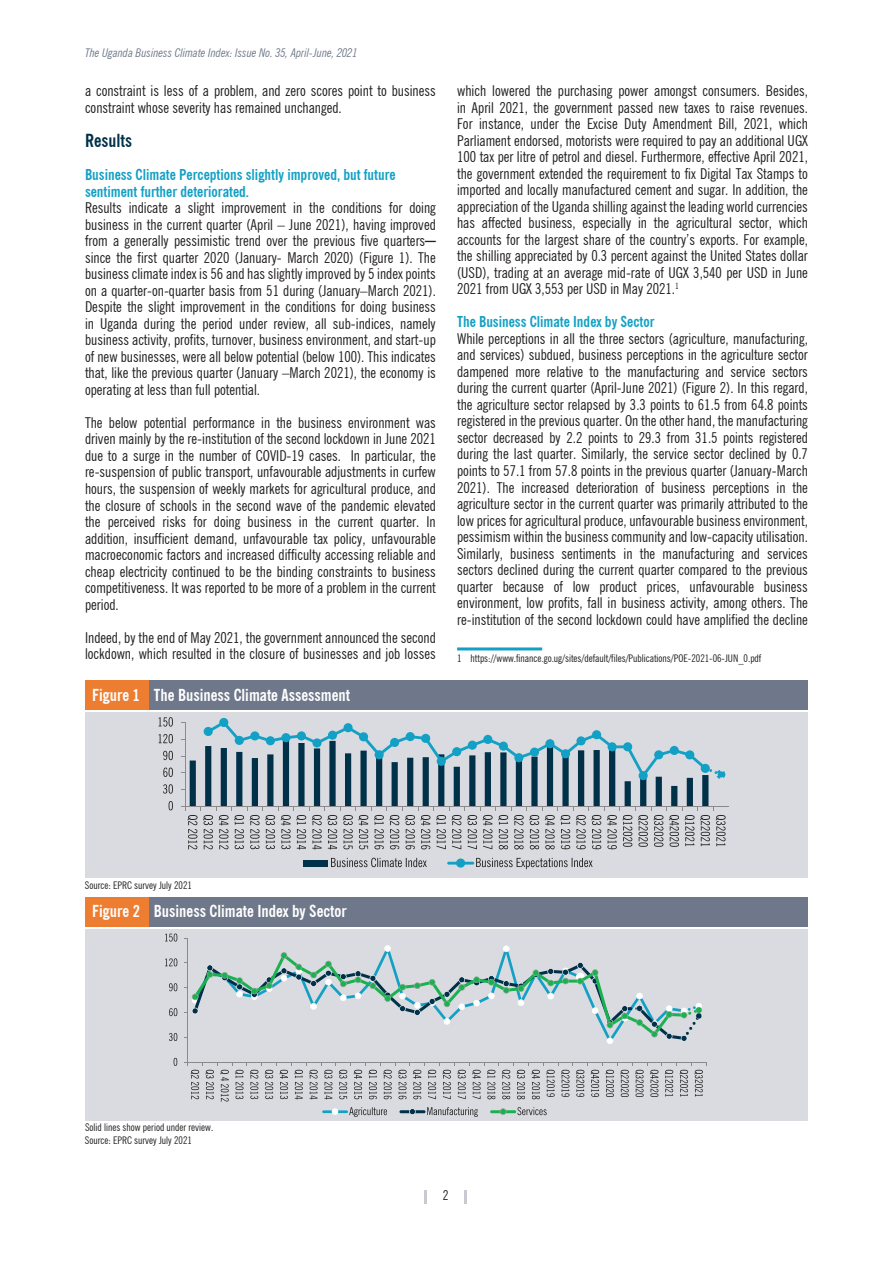
<style>
.page{position:relative;width:893px;height:1263px;background:#fff}
.page>*{position:absolute;margin:0;border:0;box-sizing:border-box;transform-origin:0 0}
.Heading_1{font:700 condensed 18px "News Gothic BT";color:#003149}
.t1{font:700 condensed 16.5px "News Gothic BT";color:#fff}
.Default{font:condensed 15px/16.5px "News Gothic BT";color:#231f20;text-align:justify}
.Heading_2{font:700 condensed 15px/16.5px "News Gothic BT";color:#13a0c5}
.t2{font:condensed 13.5px "News Gothic BT";color:#231f20}
.t3{font:italic condensed 12px "News Gothic BT";color:#6f798a}
.t4{font:condensed 10.5px "News Gothic BT";color:#231f20}
.s1{font-family:"Arial";font-stretch:normal}
</style>
<div class="page">
<svg style="left:424px;top:1190px;width:3px;height:13px"></svg>
<svg style="left:464px;top:1190px;width:3px;height:13px"></svg>
<div style="left:85px;top:712px;width:723px;height:166px;background:#d9dbe0"></div>
<div style="left:85px;top:929px;width:723px;height:191px;background:#d9dbe0"></div>
<div style="left:85px;top:680px;width:723px;height:30px;background:#6f788a"></div>
<div style="left:85px;top:897px;width:723px;height:30px;background:#6f788a"></div>
<div style="left:85px;top:680px;width:63px;height:30px;background:#ed7d30"></div>
<div style="left:85px;top:897px;width:63px;height:30px;background:#ed7d30"></div>
<hr style="left:457px;top:647px;width:85px;height:3px;background:#13a0c5">
<hr style="left:185px;top:806px;width:544px;height:1px;background:#898a8b">
<svg style="left:169px;top:801px;width:4px;height:9px"></svg>
<svg style="left:163px;top:784px;width:10px;height:10px"></svg>
<svg style="left:163px;top:767px;width:10px;height:10px"></svg>
<svg style="left:163px;top:751px;width:10px;height:9px"></svg>
<svg style="left:159px;top:734px;width:14px;height:9px"></svg>
<svg style="left:159px;top:717px;width:14px;height:10px"></svg>
<svg style="left:181px;top:718px;width:545px;height:131px"></svg>
<div style="left:303px;top:860px;width:25px;height:6px;background:#003149"></div>
<svg style="left:331px;top:858px;width:96px;height:9px"></svg>
<hr style="left:447px;top:862px;width:27px;height:2px;background:#13a0c5">
<svg style="left:456px;top:858px;width:9px;height:9px"></svg>
<svg style="left:476px;top:858px;width:117px;height:11px"></svg>
<hr style="left:187px;top:938px;width:1px;height:124px;background:#898a8b">
<svg style="left:184px;top:945px;width:518px;height:99px"></svg>
<svg style="left:174px;top:1058px;width:3px;height:8px"></svg>
<svg style="left:169px;top:1033px;width:8px;height:8px"></svg>
<svg style="left:169px;top:1008px;width:8px;height:8px"></svg>
<svg style="left:169px;top:983px;width:8px;height:8px"></svg>
<svg style="left:165px;top:958px;width:12px;height:8px"></svg>
<svg style="left:165px;top:933px;width:12px;height:8px"></svg>
<svg style="left:184px;top:1062px;width:523px;height:39px"></svg>
<hr style="left:322px;top:1110px;width:26px;height:3px;background:#13a0c5">
<svg style="left:332px;top:1108px;width:6px;height:7px"></svg>
<svg style="left:349px;top:1107px;width:38px;height:10px"></svg>
<hr style="left:399px;top:1110px;width:26px;height:3px;background:#003149;border-radius:2px">
<svg style="left:409px;top:1109px;width:7px;height:6px"></svg>
<svg style="left:427px;top:1107px;width:51px;height:10px"></svg>
<hr style="left:490px;top:1110px;width:26px;height:3px;background:#1cb150;border-radius:2px">
<svg style="left:500px;top:1108px;width:6px;height:7px"></svg>
<svg style="left:517px;top:1107px;width:30px;height:8px"></svg>
<p class="t3" style="left:85px;top:46px;width:274px">The Uganda Business Climate Index: Issue No. 35, April-June, 2021</p>
<p class="Default" style="left:85px;top:83px;width:352px">a constraint is less of a problem, and zero scores point to business constraint whose severity has remained unchanged.</p>
<p class="Heading_1" style="left:85px;top:130px;width:49px">Results</p>
<p class="Heading_2" style="left:85px;top:167px;width:312px">Business Climate Perceptions slightly improved, but future sentiment further deteriorated.</p>
<p class="Default" style="left:85px;top:200px;width:352px">Results indicate a slight improvement in the conditions for doing business in the current quarter (April – June 2021), having improved from a generally pessimistic trend over the previous five quarters<span class="s1">─ </span>since the first quarter 2020 (January- March 2020) (Figure 1). The business climate index is 56 and has slightly improved by 5 index points on a quarter-on-quarter basis from 51 during (January–March 2021).<br>Despite the slight improvement in the conditions for doing business in Uganda during the period under review, all sub-indices, namely business activity, profits, turnover, business environment, and start-up of new businesses, were all below potential (below 100). This indicates that, like the previous quarter (January –March 2021), the economy is operating at less than full potential.</p>
<p class="Default" style="left:85px;top:414px;width:352px">The below potential performance in the business environment was driven mainly by the re-institution of the second lockdown in June 2021 due to a surge in the number of COVID-19 cases. In particular, the re-suspension of public transport, unfavourable adjustments in curfew hours, the suspension of weekly markets for agricultural produce, and the closure of schools in the second wave of the pandemic elevated the perceived risks for doing business in the current quarter. In addition, insufficient demand, unfavourable tax policy, unfavourable macroeconomic factors and increased difficulty accessing reliable and cheap electricity continued to be the binding constraints to business competitiveness. It was reported to be more of a problem in the current period.</p>
<p class="Default" style="left:85px;top:629px;width:352px">Indeed, by the end of May 2021, the government announced the second lockdown, which resulted in the closure of businesses and job losses</p>
<p class="t1" style="left:92px;top:684px;width:49px">Figure 1</p>
<p class="t1" style="left:154px;top:684px;width:198px">The Business Climate Assessment</p>
<p class="Default" style="left:457px;top:83px;width:352px">which lowered the purchasing power amongst consumers. Besides, in April 2021, the government passed new taxes to raise revenues.<br>For instance, under the Excise Duty Amendment Bill, 2021, which Parliament endorsed, motorists were required to pay an additional UGX 100 tax per litre of petrol and diesel. Furthermore, effective April 2021, the government extended the requirement to fix Digital Tax Stamps to imported and locally manufactured cement and sugar. In addition, the appreciation of the Uganda shilling against the leading world currencies has affected business, especially in the agricultural sector, which accounts for the largest share of the country’s exports. For example, the shilling appreciated by 0.3 percent against the United States dollar (USD), trading at an average mid-rate of UGX 3,540 per USD in June 2021 from UGX 3,553 per USD in May 2021.<sup>1</sup></p>
<p class="Heading_2" style="left:457px;top:314px;width:199px">The Business Climate Index by Sector</p>
<p class="Default" style="left:457px;top:330px;width:352px">While perceptions in all the three sectors (agriculture, manufacturing, and services) subdued, business perceptions in the agriculture sector dampened more relative to the manufacturing and service sectors during the current quarter (April-June 2021) (Figure 2). In this regard, the agriculture sector relapsed by 3.3 points to 61.5 from 64.8 points registered in the previous quarter. On the other hand, the manufacturing sector decreased by 2.2 points to 29.3 from 31.5 points registered during the last quarter. Similarly, the service sector declined by 0.7 points to 57.1 from 57.8 points in the previous quarter (January-March 2021). The increased deterioration of business perceptions in the agriculture sector in the current quarter was primarily attributed to the low prices for agricultural produce, unfavourable business environment, pessimism within the business community and low-capacity utilisation.</p>
<p class="Default" style="left:457px;top:545px;width:352px">Similarly, business sentiments in the manufacturing and services sectors declined during the current quarter compared to the previous quarter because of low product prices, unfavourable business environment, low profits, fall in business activity, among others. The re-institution of the second lockdown could have amplified the decline</p>
<p class="t4" style="left:457px;top:651px;width:306px">1 https://www.finance.go.ug/sites/default/files/Publications/POE-2021-06-JUN_0.pdf</p>
<p class="t4" style="left:85px;top:879px;width:109px">Source: EPRC survey July 2021</p>
<p class="t1" style="left:92px;top:901px;width:49px">Figure 2</p>
<p class="t1" style="left:154px;top:901px;width:194px">Business Climate Index by Sector</p>
<p class="t4" style="left:85px;top:1121px;width:130px">Solid lines show period under review.</p>
<p class="t4" style="left:85px;top:1134px;width:109px">Source: EPRC survey July 2021</p>
<p class="t2" style="left:443px;top:1187px;width:7px">2</p>
</div>
